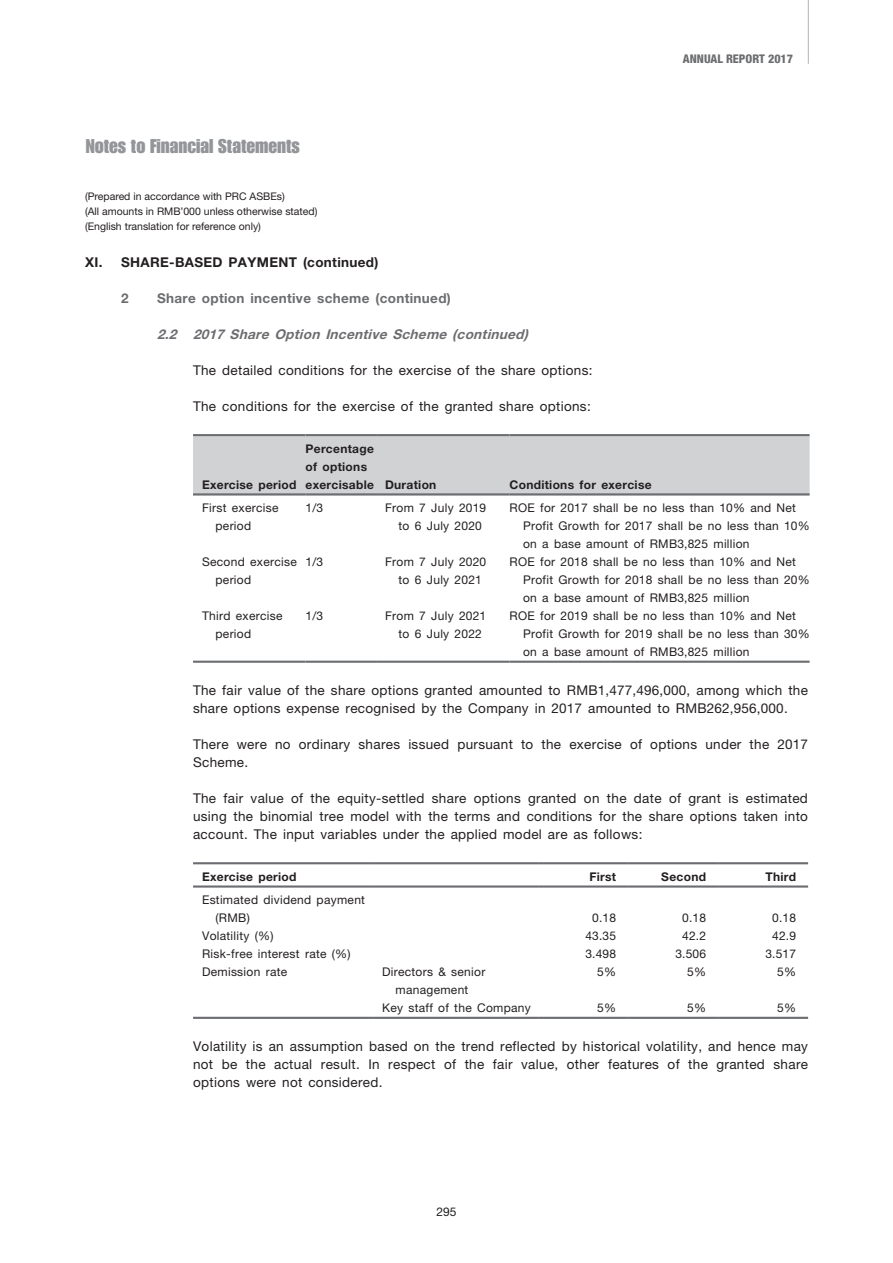
<style>
.page{position:relative;width:893px;height:1263px;background:#fff}
.page>*{position:absolute;margin:0;border:0;box-sizing:border-box;transform-origin:0 0}
.t1{font:19.5px "Impact LT Std";color:#939598}
._14_______P6{font:13.5px/18px "Helvetica Neue LT Std";letter-spacing:.025em;color:#231f20}
._05_____H3{font:italic 700 13.5px "Helvetica Neue LT Std";color:#6c6d70}
._04___H2{font:700 13.5px "Helvetica Neue LT Std";letter-spacing:.025em;color:#6c6d70}
._03_H1{font:700 13.5px "Helvetica Neue LT Std";letter-spacing:.025em;color:#231f20}
._15_Table_Stub{font:12px/18px "Helvetica Neue LT Std";letter-spacing:.025em;color:#231f20}
._11_P0{font:12px/18px "Helvetica Neue LT Std";letter-spacing:.025em;color:#231f20}
._11_P0-2{font:700 12px/18px "Helvetica Neue LT Std";letter-spacing:.025em;color:#231f20}
._15_Table_Stub-2{font:700 12px "Helvetica Neue LT Std";letter-spacing:.025em;color:#231f20}
.t2{font:800 condensed 12px "Helvetica Neue LT Std";color:#6c6d70}
.t3{font:10.5px/15px "Helvetica Neue LT Std";color:#231f20}
</style>
<div class="page">
<hr style="left:808px;top:0;width:1px;height:64px;background:#b2b3b7">
<div style="left:193px;top:436px;width:617px;height:57px;background:#d1d2d4"></div>
<hr style="left:193px;top:434px;width:113px;height:2px;background:#6c6d70">
<hr style="left:306px;top:434px;width:70px;height:2px;background:#6c6d70">
<hr style="left:376px;top:434px;width:134px;height:2px;background:#6c6d70">
<hr style="left:510px;top:434px;width:300px;height:2px;background:#6c6d70">
<hr style="left:193px;top:493px;width:113px;height:2px;background:#6c6d70">
<hr style="left:306px;top:493px;width:70px;height:2px;background:#6c6d70">
<hr style="left:376px;top:493px;width:134px;height:2px;background:#6c6d70">
<hr style="left:510px;top:493px;width:300px;height:2px;background:#6c6d70">
<hr style="left:193px;top:661px;width:113px;height:2px;background:#6c6d70">
<hr style="left:306px;top:661px;width:70px;height:2px;background:#6c6d70">
<hr style="left:376px;top:661px;width:134px;height:2px;background:#6c6d70">
<hr style="left:510px;top:661px;width:300px;height:2px;background:#6c6d70">
<hr style="left:193px;top:862px;width:180px;height:2px;background:#6c6d70">
<hr style="left:373px;top:862px;width:165px;height:2px;background:#6c6d70">
<hr style="left:538px;top:862px;width:90px;height:2px;background:#6c6d70">
<hr style="left:628px;top:862px;width:90px;height:2px;background:#6c6d70">
<hr style="left:718px;top:862px;width:90px;height:2px;background:#6c6d70">
<hr style="left:193px;top:885px;width:180px;height:2px;background:#6c6d70">
<hr style="left:373px;top:885px;width:165px;height:2px;background:#6c6d70">
<hr style="left:538px;top:885px;width:90px;height:2px;background:#6c6d70">
<hr style="left:628px;top:885px;width:90px;height:2px;background:#6c6d70">
<hr style="left:718px;top:885px;width:90px;height:2px;background:#6c6d70">
<hr style="left:193px;top:1017px;width:180px;height:2px;background:#6c6d70">
<hr style="left:373px;top:1017px;width:165px;height:2px;background:#6c6d70">
<hr style="left:538px;top:1017px;width:90px;height:2px;background:#6c6d70">
<hr style="left:628px;top:1017px;width:90px;height:2px;background:#6c6d70">
<hr style="left:718px;top:1017px;width:90px;height:2px;background:#6c6d70">
<h1 class="t1" style="left:86px;top:135px;width:216px">Notes to Financial Statements</h1>
<p class="t3" style="left:85px;top:189px;width:234px">(Prepared in accordance with PRC ASBEs)<br>(All amounts in RMB’000 unless otherwise stated) (English translation for reference only)</p>
<p class="_03_H1" style="left:85px;top:254px;width:295px">XI. SHARE-BASED PAYMENT (continued)</p>
<p class="_04___H2" style="left:121px;top:290px;width:9px">2</p>
<p class="_04___H2" style="left:157px;top:290px;width:295px">Share option incentive scheme (continued)</p>
<p class="_05_____H3" style="left:157px;top:326px;width:372px">2.2 2017 Share Option Incentive Scheme (continued)</p>
<p class="_14_______P6" style="left:193px;top:361px;width:401px">The detailed conditions for the exercise of the share options:</p>
<p class="_14_______P6" style="left:193px;top:397px;width:399px">The conditions for the exercise of the granted share options:</p>
<p class="_11_P0-2" style="left:202px;top:475px;width:96px">Exercise period</p>
<p class="_11_P0-2" style="left:306px;top:439px;width:70px">Percentage of options exercisable</p>
<p class="_11_P0-2" style="left:385px;top:475px;width:53px">Duration</p>
<p class="_15_Table_Stub-2" style="left:510px;top:477px;width:144px">Conditions for exercise</p>
<p class="t2" style="left:683px;top:51px;width:112px">ANNUAL REPORT 2017</p>
<p class="_15_Table_Stub" style="left:216px;top:498px;width:64px;text-indent:-14px">First exercise period</p>
<p class="_11_P0" style="left:306px;top:498px;width:19px">1/3</p>
<p class="_15_Table_Stub" style="left:399px;top:498px;width:89px;text-indent:-14px">From 7 July 2019 to 6 July 2020</p>
<p class="_15_Table_Stub" style="left:523px;top:498px;width:288px;text-indent:-14px">ROE for 2017 shall be no less than 10% and Net<br>Profit Growth for 2017 shall be no less than 10% on a base amount of RMB3,825 million</p>
<p class="_15_Table_Stub" style="left:216px;top:552px;width:83px;text-indent:-14px">Second exercise period</p>
<p class="_11_P0" style="left:306px;top:552px;width:19px">1/3</p>
<p class="_15_Table_Stub" style="left:399px;top:552px;width:89px;text-indent:-14px">From 7 July 2020 to 6 July 2021</p>
<p class="_15_Table_Stub" style="left:523px;top:552px;width:288px;text-indent:-14px">ROE for 2018 shall be no less than 10% and Net<br>Profit Growth for 2018 shall be no less than 20% on a base amount of RMB3,825 million</p>
<p class="_15_Table_Stub" style="left:216px;top:606px;width:68px;text-indent:-14px">Third exercise period</p>
<p class="_11_P0" style="left:306px;top:606px;width:19px">1/3</p>
<p class="_15_Table_Stub" style="left:399px;top:606px;width:89px;text-indent:-14px">From 7 July 2021 to 6 July 2022</p>
<p class="_15_Table_Stub" style="left:523px;top:606px;width:288px;text-indent:-14px">ROE for 2019 shall be no less than 10% and Net<br>Profit Growth for 2019 shall be no less than 30% on a base amount of RMB3,825 million</p>
<p class="_14_______P6" style="left:193px;top:681px;width:616px">The fair value of the share options granted amounted to RMB1,477,496,000, among which the share options expense recognised by the Company in 2017 amounted to RMB262,956,000.</p>
<p class="_14_______P6" style="left:193px;top:735px;width:616px">There were no ordinary shares issued pursuant to the exercise of options under the 2017<br>Scheme.</p>
<p class="_14_______P6" style="left:193px;top:789px;width:616px;text-align:justify">The fair value of the equity-settled share options granted on the date of grant is estimated using the binomial tree model with the terms and conditions for the share options taken into account. The input variables under the applied model are as follows:</p>
<p class="_11_P0-2" style="left:202px;top:867px;width:96px">Exercise period</p>
<p class="_11_P0-2" style="left:589px;top:867px;width:28px">First</p>
<p class="_11_P0-2" style="left:661px;top:867px;width:46px">Second</p>
<p class="_11_P0-2" style="left:765px;top:867px;width:32px">Third</p>
<p class="_11_P0" style="left:216px;top:891px;width:151px;text-indent:-14px">Estimated dividend payment (RMB)</p>
<p class="_11_P0" style="left:592px;top:909px;width:25px">0.18</p>
<p class="_11_P0" style="left:682px;top:909px;width:25px">0.18</p>
<p class="_11_P0" style="left:772px;top:909px;width:25px">0.18</p>
<p class="_11_P0" style="left:202px;top:927px;width:73px">Volatility (%)</p>
<p class="_11_P0" style="left:585px;top:927px;width:32px">43.35</p>
<p class="_11_P0" style="left:682px;top:927px;width:25px">42.2</p>
<p class="_11_P0" style="left:772px;top:927px;width:25px">42.9</p>
<p class="_11_P0" style="left:202px;top:945px;width:150px">Risk-free interest rate (%)</p>
<p class="_11_P0" style="left:585px;top:945px;width:32px">3.498</p>
<p class="_11_P0" style="left:675px;top:945px;width:32px">3.506</p>
<p class="_11_P0" style="left:765px;top:945px;width:32px">3.517</p>
<p class="_11_P0" style="left:202px;top:963px;width:87px">Demission rate</p>
<p class="_15_Table_Stub" style="left:382px;top:963px;width:105px;text-align:center">Directors &amp; senior management</p>
<p class="_11_P0" style="left:597px;top:963px;width:20px">5%</p>
<p class="_11_P0" style="left:687px;top:963px;width:20px">5%</p>
<p class="_11_P0" style="left:777px;top:963px;width:20px">5%</p>
<p class="_15_Table_Stub" style="left:382px;top:999px;width:150px">Key staff of the Company</p>
<p class="_11_P0" style="left:597px;top:999px;width:20px">5%</p>
<p class="_11_P0" style="left:687px;top:999px;width:20px">5%</p>
<p class="_11_P0" style="left:777px;top:999px;width:20px">5%</p>
<p class="_14_______P6" style="left:193px;top:1037px;width:616px;text-align:justify">Volatility is an assumption based on the trend reflected by historical volatility, and hence may not be the actual result. In respect of the fair value, other features of the granted share options were not considered.</p>
<p class="_15_Table_Stub" style="left:436px;top:1203px;width:22px">295</p>
</div>
